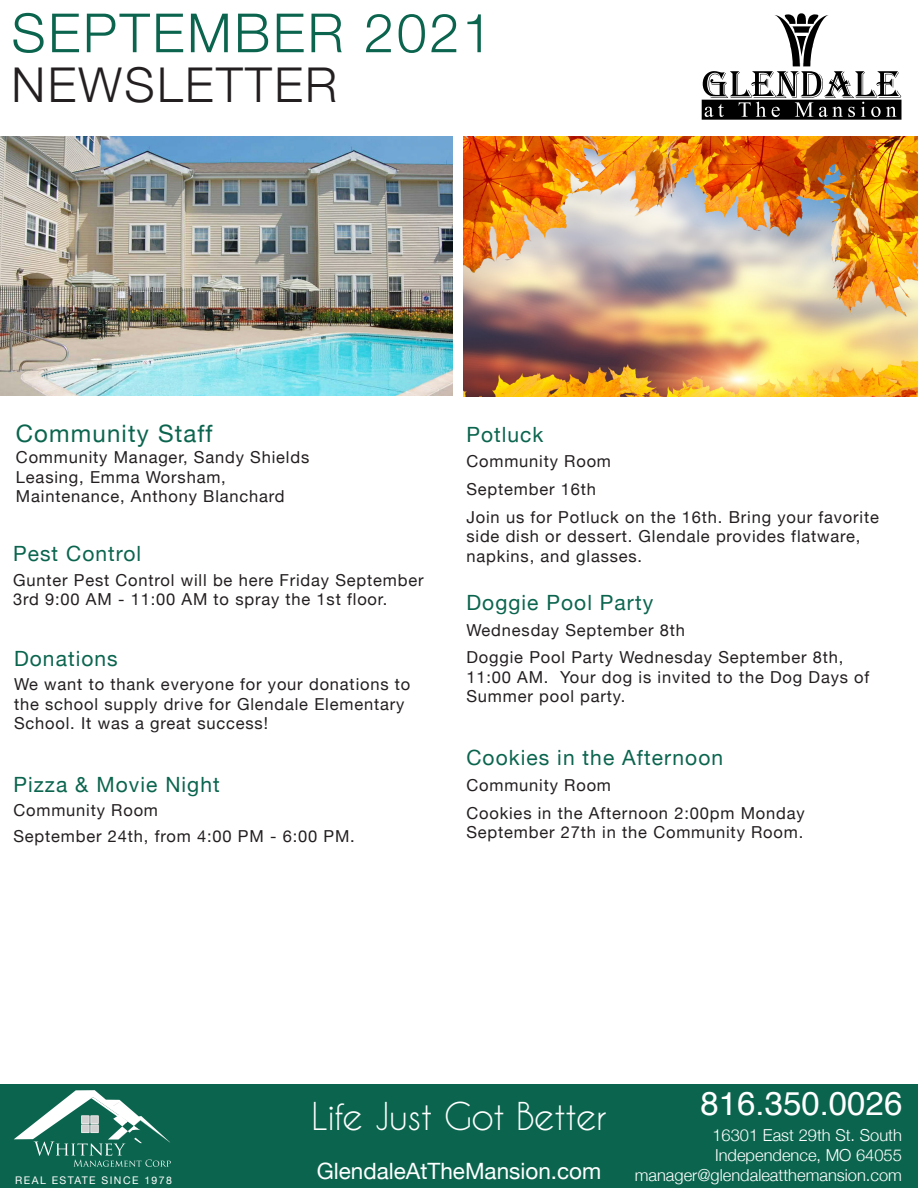
<style>
.page{position:relative;width:918px;height:1188px;background:#fff}
.page>*{position:absolute;margin:0;border:0;box-sizing:border-box;transform-origin:0 0}
.t1{font:300 54px "Helvetica Neue";letter-spacing:.05em;color:#0b654e}
.t2{font:300 48px "Helvetica Neue";letter-spacing:.05em;color:#231f20}
.t3{font:36px "Caviar Dreams";letter-spacing:-.02em;color:#fff}
.t4{font:33px "Helvetica";color:#fff}
.t5{font:24px "Helvetica Neue";letter-spacing:.05em;color:#0b654e}
.t6{font:22.5px "Helvetica Neue";color:#fff}
.t7{font:21px "Helvetica Neue";letter-spacing:.05em;color:#0b654e}
.t8{font:16.5px/19.5px "Helvetica Neue";letter-spacing:.05em;color:#231f20}
.t9{font:300 16.5px "Helvetica Neue";color:#fff}
.t10{font:10.5px "Helvetica Neue";letter-spacing:.14em;color:#fff}
</style>
<div class="page">
<div style="left:0;top:1085px;width:918px;height:103px;background:#0b654e"></div>
<svg style="left:702px;top:14px;width:199px;height:106px"></svg>
<img style="left:0;top:136px;width:452px;height:260px">
<svg style="left:14px;top:1090px;width:157px;height:77px"></svg>
<div style="left:81px;top:1125px;width:8px;height:8px;border:1px solid #aaa9a9"></div>
<div style="left:82px;top:1125px;width:7px;height:8px;border:1px solid #f1f1f1"></div>
<div style="left:82px;top:1125px;width:7px;height:7px;background:#d1d1d1"></div>
<div style="left:91px;top:1125px;width:7px;height:8px;border:1px solid #f1f1f1"></div>
<div style="left:91px;top:1125px;width:7px;height:7px;background:#d1d1d1"></div>
<div style="left:91px;top:1116px;width:7px;height:8px;border:1px solid #aaa9a9"></div>
<div style="left:91px;top:1116px;width:7px;height:7px;background:#d1d1d1"></div>
<div style="left:81px;top:1116px;width:8px;height:8px;border:1px solid #aaa9a9"></div>
<div style="left:82px;top:1116px;width:7px;height:7px;background:#d1d1d1"></div>
<img style="left:463px;top:137px;width:455px;height:259px">
<p class="t1" style="left:12px;top:-11px;width:482px">SEPTEMBER 2021</p>
<p class="t2" style="left:12px;top:46px;width:327px">NEWSLETTER</p>
<p class="t5" style="left:16px;top:416px;width:198px">Community Staff</p>
<p class="t8" style="left:16px;top:449px;width:295px">Community Manager, Sandy Shields</p>
<p class="t8" style="left:16px;top:468px;width:211px">Leasing, Emma Worsham,</p>
<p class="t8" style="left:16px;top:488px;width:270px">Maintenance, Anthony Blanchard</p>
<p class="t7" style="left:13px;top:539px;width:130px">Pest Control</p>
<p class="t8" style="left:13px;top:571px;width:412px">Gunter Pest Control will be here Friday September<br>3rd 9:00 AM - 11:00 AM to spray the 1st floor.</p>
<p class="t7" style="left:14px;top:644px;width:105px">Donations</p>
<p class="t8" style="left:14px;top:676px;width:398px">We want to thank everyone for your donations to the school supply drive for Glendale Elementary<br>School. It was a great success!</p>
<p class="t7" style="left:13px;top:769px;width:208px">Pizza &amp; Movie Night</p>
<p class="t8" style="left:13px;top:828px;width:343px">September 24th, from 4:00 PM - 6:00 PM.</p>
<p class="t8" style="left:13px;top:801px;width:146px">Community Room</p>
<p class="t7" style="left:466px;top:419px;width:79px">Potluck</p>
<p class="t8" style="left:466px;top:452px;width:146px">Community Room</p>
<p class="t8" style="left:466px;top:480px;width:131px">September 16th</p>
<p class="t8" style="left:466px;top:508px;width:414px">Join us for Potluck on the 16th. Bring your favorite side dish or dessert. Glendale provides flatware, napkins, and glasses.</p>
<p class="t7" style="left:466px;top:588px;width:188px">Doggie Pool Party</p>
<p class="t8" style="left:466px;top:649px;width:405px">Doggie Pool Party Wednesday September 8th,<br>11:00 AM. Your dog is invited to the Dog Days of<br>Summer pool party.</p>
<p class="t8" style="left:466px;top:621px;width:220px">Wednesday September 8th</p>
<p class="t7" style="left:466px;top:742px;width:258px">Cookies in the Afternoon</p>
<p class="t8" style="left:466px;top:776px;width:146px">Community Room</p>
<p class="t8" style="left:466px;top:804px;width:340px">Cookies in the Afternoon 2:00pm Monday<br>September 27th in the Community Room.</p>
<p class="t10" style="left:15px;top:1172px;width:158px">REAL ESTATE SINCE 1978</p>
<p class="t4" style="left:701px;top:1078px;width:203px">816.350.0026</p>
<p class="t9" style="left:712px;top:1122px;width:191px">16301 East 29th St. South</p>
<p class="t9" style="left:715px;top:1142px;width:188px">Independence, MO 64055</p>
<p class="t3" style="left:311px;top:1094px;width:297px">Life Just Got Better</p>
<p class="t6" style="left:317px;top:1155px;width:286px">GlendaleAtTheMansion.com</p>
<p class="t9" style="left:635px;top:1161px;width:269px">manager@glendaleatthemansion.com</p>
</div>
